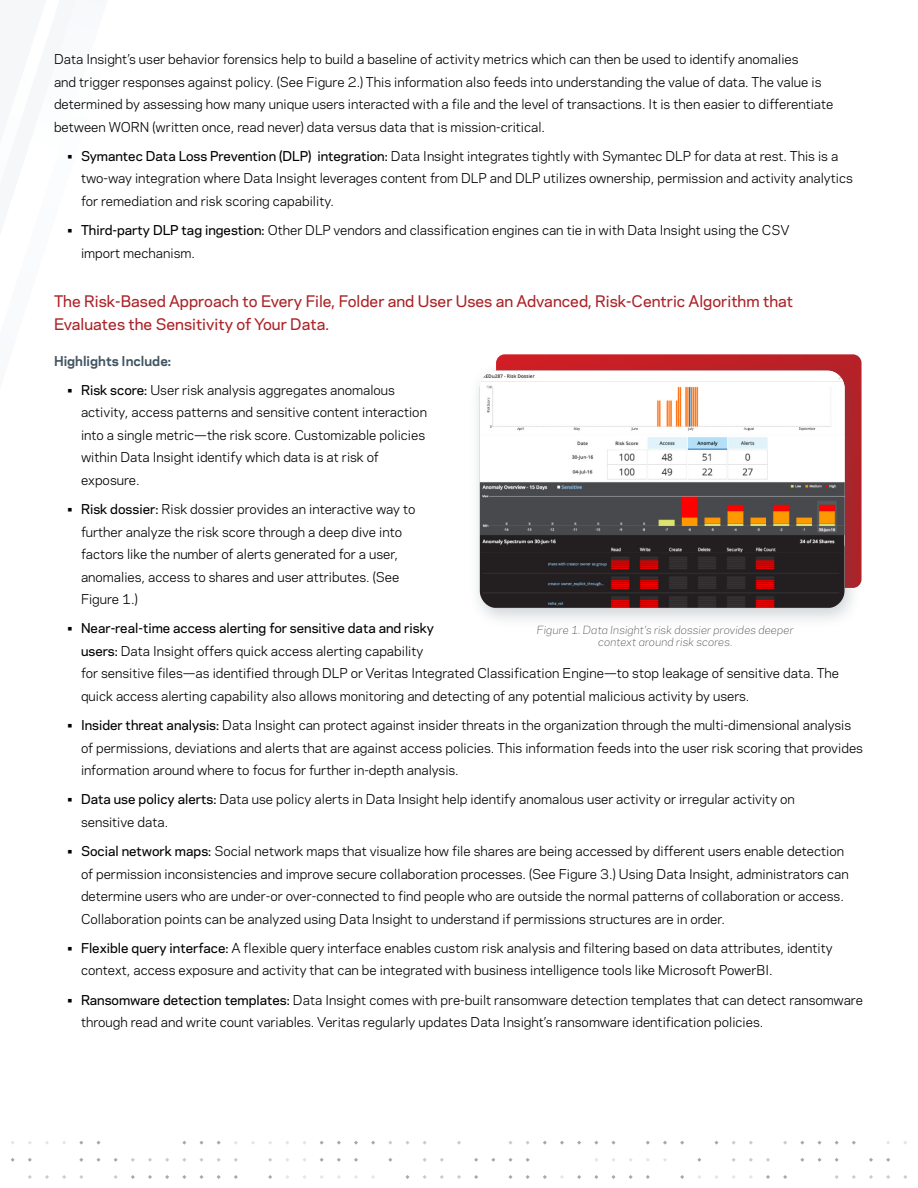
<style>
.page{position:relative;width:918px;height:1188px;background:#fff}
.page>*{position:absolute;margin:0;border:0;box-sizing:border-box;transform-origin:0 0}
.Paragraph_Title{font:500 15px/22.5px "Polaris";color:#ab2328}
.Body_Copy{font:12.75px/22.5px "Polaris";color:#000}
.Paragraph_Subtitle{font:700 12.75px "Polaris";color:#425563}
.Call_Out_Box{font:italic 300 10.5px/12.6px "Polaris";letter-spacing:.01em;color:#3a383c;text-align:center}
.s1{font-weight:500}
</style>
<div class="page">
<svg style="left:783px;top:1175px;width:4px;height:4px"></svg>
<svg style="left:766px;top:1158px;width:4px;height:4px"></svg>
<svg style="left:766px;top:1175px;width:4px;height:4px"></svg>
<svg style="left:749px;top:1158px;width:4px;height:4px"></svg>
<svg style="left:714px;top:1141px;width:5px;height:4px"></svg>
<svg style="left:697px;top:1158px;width:4px;height:4px"></svg>
<svg style="left:680px;top:1141px;width:4px;height:4px"></svg>
<svg style="left:680px;top:1175px;width:4px;height:4px"></svg>
<svg style="left:663px;top:1141px;width:4px;height:4px"></svg>
<svg style="left:646px;top:1141px;width:4px;height:4px"></svg>
<svg style="left:646px;top:1175px;width:4px;height:4px"></svg>
<svg style="left:629px;top:1175px;width:4px;height:4px"></svg>
<svg style="left:611px;top:1141px;width:5px;height:4px"></svg>
<svg style="left:611px;top:1175px;width:5px;height:4px"></svg>
<svg style="left:594px;top:1175px;width:4px;height:4px"></svg>
<svg style="left:577px;top:1141px;width:4px;height:4px"></svg>
<svg style="left:577px;top:1175px;width:4px;height:4px"></svg>
<svg style="left:560px;top:1141px;width:4px;height:4px"></svg>
<svg style="left:560px;top:1175px;width:4px;height:4px"></svg>
<svg style="left:543px;top:1141px;width:4px;height:4px"></svg>
<svg style="left:543px;top:1175px;width:4px;height:4px"></svg>
<svg style="left:526px;top:1158px;width:4px;height:4px"></svg>
<svg style="left:526px;top:1175px;width:4px;height:4px"></svg>
<svg style="left:508px;top:1141px;width:5px;height:4px"></svg>
<svg style="left:508px;top:1158px;width:5px;height:4px"></svg>
<svg style="left:508px;top:1175px;width:5px;height:4px"></svg>
<svg style="left:491px;top:1158px;width:4px;height:4px"></svg>
<svg style="left:474px;top:1158px;width:4px;height:4px"></svg>
<svg style="left:474px;top:1175px;width:4px;height:4px"></svg>
<svg style="left:457px;top:1141px;width:4px;height:4px"></svg>
<svg style="left:457px;top:1175px;width:4px;height:4px"></svg>
<svg style="left:440px;top:1158px;width:4px;height:4px"></svg>
<svg style="left:440px;top:1175px;width:4px;height:4px"></svg>
<svg style="left:423px;top:1175px;width:4px;height:4px"></svg>
<svg style="left:405px;top:1141px;width:5px;height:4px"></svg>
<svg style="left:405px;top:1175px;width:5px;height:4px"></svg>
<svg style="left:388px;top:1158px;width:4px;height:4px"></svg>
<svg style="left:371px;top:1141px;width:4px;height:4px"></svg>
<svg style="left:354px;top:1141px;width:4px;height:4px"></svg>
<svg style="left:354px;top:1158px;width:4px;height:4px"></svg>
<svg style="left:354px;top:1175px;width:4px;height:4px"></svg>
<svg style="left:337px;top:1141px;width:4px;height:4px"></svg>
<svg style="left:337px;top:1158px;width:4px;height:4px"></svg>
<svg style="left:320px;top:1158px;width:4px;height:4px"></svg>
<svg style="left:268px;top:1158px;width:4px;height:4px"></svg>
<svg style="left:268px;top:1175px;width:4px;height:4px"></svg>
<svg style="left:234px;top:1158px;width:4px;height:4px"></svg>
<svg style="left:234px;top:1175px;width:4px;height:4px"></svg>
<svg style="left:217px;top:1175px;width:4px;height:4px"></svg>
<svg style="left:199px;top:1141px;width:5px;height:4px"></svg>
<svg style="left:199px;top:1158px;width:5px;height:4px"></svg>
<svg style="left:199px;top:1175px;width:5px;height:4px"></svg>
<svg style="left:182px;top:1175px;width:4px;height:4px"></svg>
<svg style="left:165px;top:1158px;width:4px;height:4px"></svg>
<svg style="left:165px;top:1175px;width:4px;height:4px"></svg>
<svg style="left:148px;top:1158px;width:4px;height:4px"></svg>
<svg style="left:148px;top:1175px;width:4px;height:4px"></svg>
<svg style="left:131px;top:1158px;width:4px;height:4px"></svg>
<svg style="left:131px;top:1175px;width:4px;height:4px"></svg>
<svg style="left:114px;top:1158px;width:4px;height:4px"></svg>
<svg style="left:114px;top:1175px;width:4px;height:4px"></svg>
<svg style="left:96px;top:1141px;width:5px;height:4px"></svg>
<svg style="left:96px;top:1158px;width:5px;height:4px"></svg>
<svg style="left:79px;top:1158px;width:4px;height:4px"></svg>
<svg style="left:79px;top:1175px;width:4px;height:4px"></svg>
<svg style="left:62px;top:1175px;width:4px;height:4px"></svg>
<svg style="left:45px;top:1175px;width:4px;height:4px"></svg>
<svg style="left:28px;top:1158px;width:4px;height:4px"></svg>
<svg style="left:28px;top:1175px;width:4px;height:4px"></svg>
<svg style="left:11px;top:1158px;width:4px;height:4px"></svg>
<svg style="left:903px;top:1175px;width:4px;height:4px"></svg>
<svg style="left:886px;top:1158px;width:4px;height:4px"></svg>
<svg style="left:886px;top:1175px;width:4px;height:4px"></svg>
<svg style="left:869px;top:1158px;width:4px;height:4px"></svg>
<svg style="left:869px;top:1175px;width:4px;height:4px"></svg>
<svg style="left:852px;top:1141px;width:4px;height:4px"></svg>
<svg style="left:852px;top:1175px;width:4px;height:4px"></svg>
<svg style="left:835px;top:1158px;width:4px;height:4px"></svg>
<svg style="left:835px;top:1175px;width:4px;height:4px"></svg>
<svg style="left:817px;top:1141px;width:5px;height:4px"></svg>
<svg style="left:817px;top:1158px;width:5px;height:4px"></svg>
<svg style="left:800px;top:1158px;width:4px;height:4px"></svg>
<svg style="left:496px;top:354px;width:366px;height:7px;background:#c82d33"></svg>
<div style="left:468px;top:361px;width:395px;height:268px;background:#425563;opacity:.25"></div>
<img style="left:480px;top:370px;width:365px;height:238px">
<p class="Body_Copy" style="left:54px;top:47px;width:781px">Data Insight’s user behavior forensics help to build a baseline of activity metrics which can then be used to identify anomalies<br>and trigger responses against policy. (See Figure 2.) This information also feeds into understanding the value of data. The value is determined by assessing how many unique users interacted with a file and the level of transactions. It is then easier to differentiate between WORN (written once, read never) data versus data that is mission-critical.</p>
<p class="Body_Copy" style="left:81px;top:144px;width:773px;text-indent:-14px"><span class="s1">• Symantec Data Loss Prevention (DLP) integration:</span> Data Insight integrates tightly with Symantec DLP for data at rest. This is a two-way integration where Data Insight leverages content from DLP and DLP utilizes ownership, permission and activity analytics for remediation and risk scoring capability.</p>
<p class="Body_Copy" style="left:81px;top:218px;width:710px;text-indent:-14px"><span class="s1">• Third-party DLP tag ingestion:</span> Other DLP vendors and classification engines can tie in with Data Insight using the CSV import mechanism.</p>
<p class="Paragraph_Title" style="left:54px;top:289px;width:741px">The Risk-Based Approach to Every File, Folder and User Uses an Advanced, Risk-Centric Algorithm that<br>Evaluates the Sensitivity of Your Data.</p>
<p class="Paragraph_Subtitle" style="left:54px;top:351px;width:119px">Highlights Include:</p>
<p class="Body_Copy" style="left:81px;top:378px;width:347px;text-indent:-14px"><span class="s1">• Risk score:</span> User risk analysis aggregates anomalous activity, access patterns and sensitive content interaction into a single metric—the risk score. Customizable policies within Data Insight identify which data is at risk of exposure.</p>
<p class="Body_Copy" style="left:81px;top:497px;width:336px;text-indent:-14px"><span class="s1">• Risk dossier:</span> Risk dossier provides an interactive way to further analyze the risk score through a deep dive into factors like the number of alerts generated for a user, anomalies, access to shares and user attributes. (See Figure 1.)</p>
<p class="Body_Copy" style="left:81px;top:617px;width:760px;text-indent:-14px"><span class="s1">• Near-real-time access alerting for sensitive data and risky<br>users:</span> Data Insight offers quick access alerting capability<br>for sensitive files—as identified through DLP or Veritas Integrated Classification Engine—to stop leakage of sensitive data. The quick access alerting capability also allows monitoring and detecting of any potential malicious activity by users.</p>
<p class="Body_Copy" style="left:81px;top:713px;width:784px;text-indent:-14px"><span class="s1">• Insider threat analysis:</span> Data Insight can protect against insider threats in the organization through the multi-dimensional analysis of permissions, deviations and alerts that are against access policies. This information feeds into the user risk scoring that provides information around where to focus for further in-depth analysis.</p>
<p class="Body_Copy" style="left:81px;top:788px;width:715px;text-indent:-14px"><span class="s1">• Data use policy alerts:</span> Data use policy alerts in Data Insight help identify anomalous user activity or irregular activity on sensitive data.</p>
<p class="Body_Copy" style="left:81px;top:839px;width:769px;text-indent:-14px"><span class="s1">• Social network maps:</span> Social network maps that visualize how file shares are being accessed by different users enable detection of permission inconsistencies and improve secure collaboration processes. (See Figure 3.) Using Data Insight, administrators can determine users who are under-or over-connected to find people who are outside the normal patterns of collaboration or access.<br>Collaboration points can be analyzed using Data Insight to understand if permissions structures are in order.</p>
<p class="Body_Copy" style="left:81px;top:936px;width:753px;text-indent:-14px"><span class="s1">• Flexible query interface:</span> A flexible query interface enables custom risk analysis and filtering based on data attributes, identity context, access exposure and activity that can be integrated with business intelligence tools like Microsoft PowerBI.</p>
<p class="Body_Copy" style="left:81px;top:988px;width:784px;text-indent:-14px"><span class="s1">• Ransomware detection templates:</span> Data Insight comes with pre-built ransomware detection templates that can detect ransomware through read and write count variables. Veritas regularly updates Data Insight’s ransomware identification policies.</p>
<p class="Call_Out_Box" style="left:537px;top:623px;width:258px">Figure 1. Data Insight’s risk dossier provides deeper context around risk scores.</p>
</div>
